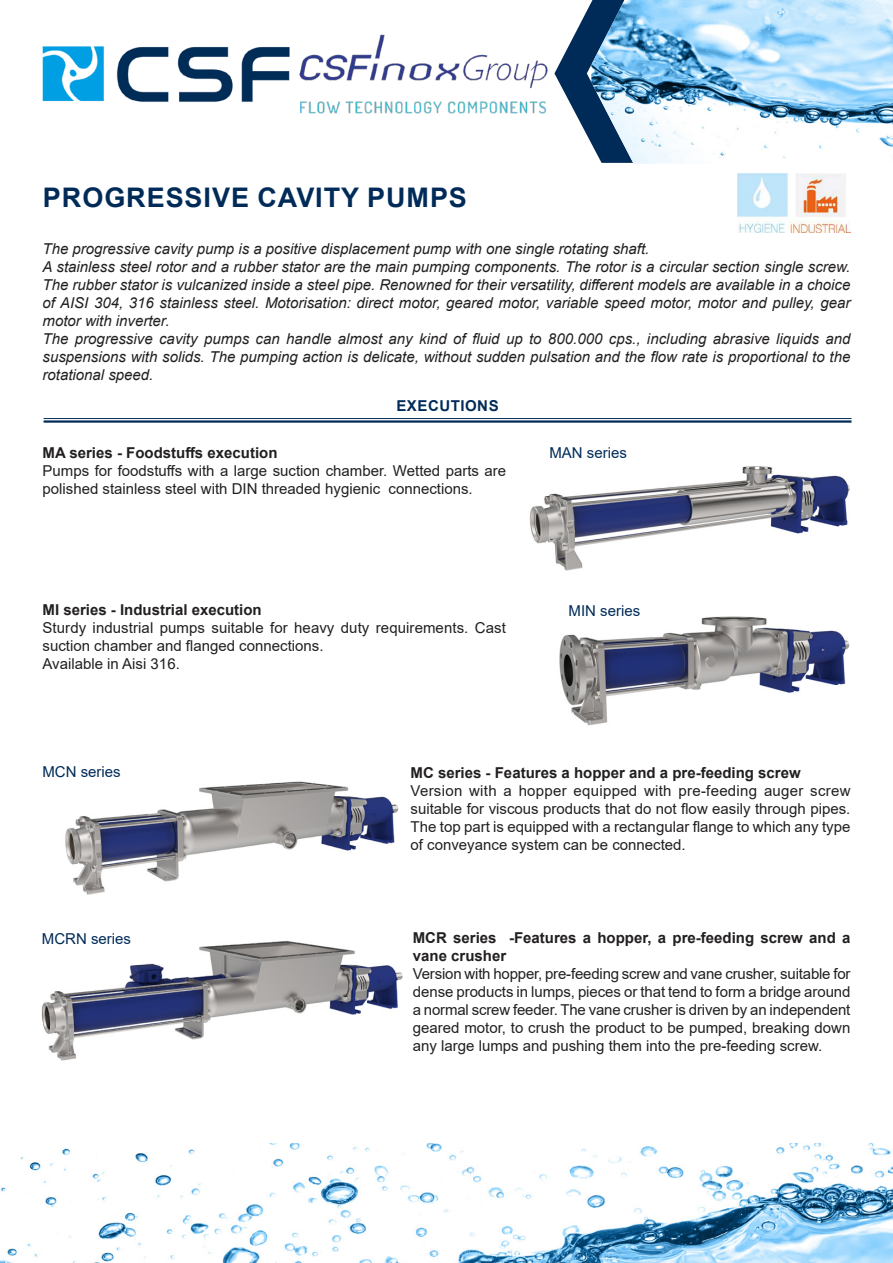
<style>
.page{position:relative;width:893px;height:1263px;background:#fff}
.page>*{position:absolute;margin:0;border:0;box-sizing:border-box;transform-origin:0 0}
.t1{font:700 27px "Arial";letter-spacing:.035em;color:#002b58}
.t2{font:15px/18px "Arial";color:#221f1f;text-align:justify}
.t3{font:italic 15px/18px "Arial";color:#221f1f}
.t4{font:700 15px/18px "Arial";color:#221f1f}
.t5{font:15px "Arial";color:#002b58}
.t6{font:700 15px "Arial";letter-spacing:.035em;color:#002b58}
</style>
<div class="page">
<img style="left:299px;top:34px;width:249px;height:80px">
<svg style="left:554px;top:11px;width:33px;height:124px"></svg>
<img style="left:42px;top:46px;width:248px;height:56px">
<img style="left:591px;top:0;width:302px;height:164px">
<img style="left:0;top:1143px;width:893px;height:120px">
<img style="left:738px;top:173px;width:112px;height:60px">
<img style="left:529px;top:466px;width:321px;height:105px">
<img style="left:559px;top:616px;width:291px;height:110px">
<img style="left:41px;top:941px;width:362px;height:120px">
<img style="left:65px;top:781px;width:334px;height:114px">
<div style="left:44px;top:418px;width:807px;height:5px;background:#f3f5f7"></div>
<hr style="left:44px;top:418px;width:807px;height:1px;background:#002b58">
<hr style="left:44px;top:420px;width:807px;height:3px;background:#002b58">
<h1 class="t1" style="left:43px;top:188px;width:425px">PROGRESSIVE CAVITY PUMPS</h1>
<p class="t3" style="left:43px;top:240px;width:809px">The progressive cavity pump is a positive displacement pump with one single rotating shaft.<br>A stainless steel rotor and a rubber stator are the main pumping components. The rotor is a circular section single screw.<br>The rubber stator is vulcanized inside a steel pipe. Renowned for their versatility, di昀昀erent models are available in a choice of AISI 304, 316 stainless steel. Motorisation: direct motor, geared motor, variable speed motor, motor and pulley, gear motor with inverter.<br>The progressive cavity pumps can handle almost any kind of 昀氀uid up to 800.000 cps., including abrasive liquids and suspensions with solids. The pumping action is delicate, without sudden pulsation and the 昀氀ow rate is proportional to the rotational speed.</p>
<p class="t6" style="left:396px;top:400px;width:104px">EXECUTIONS</p>
<p class="t4" style="left:43px;top:444px;width:236px">MA series - Foodstu昀昀s execution</p>
<p class="t2" style="left:43px;top:462px;width:465px">Pumps for foodstu昀昀s with a large suction chamber. Wetted parts are polished stainless steel with DIN threaded hygienic connections.</p>
<p class="t4" style="left:43px;top:601px;width:221px">MI series - Industrial execution</p>
<p class="t2" style="left:43px;top:618px;width:465px;text-align:left">Sturdy industrial pumps suitable for heavy duty requirements. Cast suction chamber and 昀氀anged connections.<br>Available in Aisi 316.</p>
<p class="t5" style="left:549px;top:447px;width:79px">MAN series</p>
<p class="t5" style="left:568px;top:605px;width:73px">MIN series</p>
<p class="t5" style="left:42px;top:766px;width:80px">MCN series</p>
<p class="t5" style="left:42px;top:933px;width:91px">MCRN series</p>
<p class="t4" style="left:411px;top:765px;width:392px">MC series - Features a hopper and a pre-feeding screw</p>
<p class="t2" style="left:411px;top:782px;width:441px">Version with a hopper equipped with pre-feeding auger screw suitable for viscous products that do not 昀氀ow easily through pipes.<br>The top part is equipped with a rectangular 昀氀ange to which any type of conveyance system can be connected.</p>
<p class="t4" style="left:413px;top:930px;width:439px">MCR series -Features a hopper, a pre-feeding screw and a vane crusher</p>
<p class="t2" style="left:413px;top:965px;width:439px">Version with hopper, pre-feeding screw and vane crusher, suitable for dense products in lumps, pieces or that tend to form a bridge around a normal screw feeder. The vane crusher is driven by an independent geared motor, to crush the product to be pumped, breaking down any large lumps and pushing them into the pre-feeding screw.</p>
</div>
